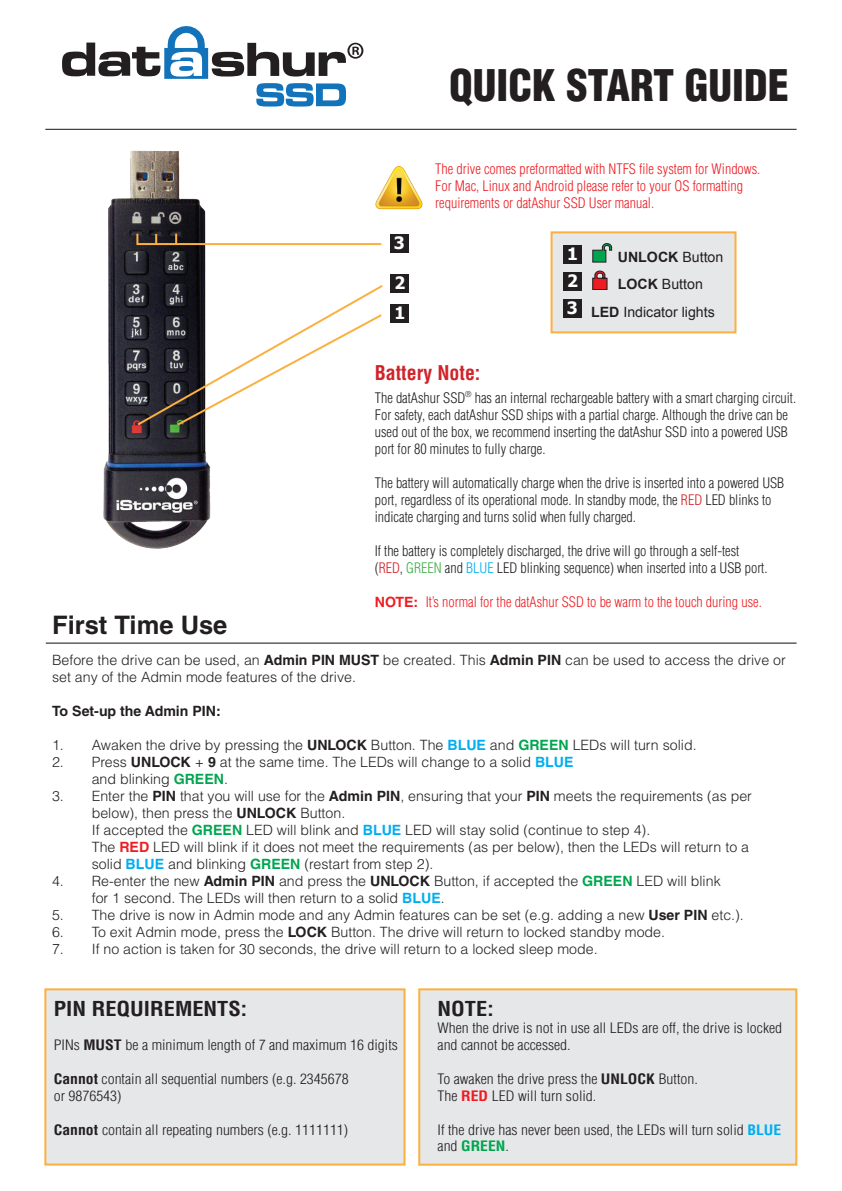
<style>
.page{position:relative;width:842px;height:1191px;background:#fff}
.page>*{position:absolute;margin:0;border:0;box-sizing:border-box;transform-origin:0 0}
.t1{font:900 condensed 42.6px "Helvetica LT Std";color:#231f20}
.t2{font:700 25.6px "Helvetica LT Std";color:#231f20}
.t3{font:700 condensed 20px "Helvetica LT Std";color:#231f20;scale:1.11 1}
.t4{font:700 condensed 19.8px "Helvetica LT Std";color:#d1232a}
.t5{font:700 17px "Tahoma";color:#fff}
.t6{font:300 14.2px/17px "Helvetica LT Std";color:#231f20}
.t7{font:300 condensed 14.2px/17px "Helvetica LT Std";color:#231f20}
.t8{font:300 condensed 14.2px/17px "Helvetica LT Std";color:#ee1d23}
.t9{font:14.2px "Arial";color:#231f20}
.t10{font:700 14.2px "Helvetica LT Std";color:#231f20}
.t11{font:700 14.2px "Arial";color:#231f20}
.t12{font:300 condensed 14px/16.8px "Helvetica LT Std";color:#231f20;scale:1.11 1}
.s1{font-weight:400}
.s2{font-weight:700}
.s3{color:#d1232a}
.s4{color:#40ae49}
.s5{color:#00aeef}
.s6{font-weight:700;font-stretch:normal}
.s7{font-weight:700;color:#00aeef}
.s8{font-weight:700;color:#00a54f}
.s9{font-weight:700;color:#ee1d23}
</style>
<div class="page">
<div style="left:44px;top:988px;width:361px;height:177px;background:#e6e7e9;border:2px solid #fbb03f"></div>
<hr style="left:45px;top:129px;width:752px;height:1px;background:#231f20">
<img style="left:45px;top:128px;width:295px;height:421px">
<hr style="left:46px;top:642px;width:750px;height:1px;background:#231f20">
<svg style="left:135px;top:232px;width:247px;height:14px"></svg>
<div style="left:550px;top:231px;width:186px;height:102px;background:#e6e7e9;border:2px solid #fbb03f"></div>
<div style="left:563px;top:299px;width:19px;height:19px;background:#231f20"></div>
<div style="left:563px;top:272px;width:19px;height:19px;background:#231f20"></div>
<div style="left:563px;top:245px;width:19px;height:18px;background:#231f20"></div>
<svg style="left:592px;top:243px;width:21px;height:47px"></svg>
<div style="left:391px;top:275px;width:18px;height:18px;background:#231f20"></div>
<div style="left:390px;top:234px;width:18px;height:18px;background:#231f20"></div>
<div style="left:391px;top:304px;width:18px;height:18px;background:#231f20"></div>
<svg style="left:135px;top:283px;width:248px;height:144px"></svg>
<svg style="left:62px;top:26px;width:301px;height:81px"></svg>
<div style="left:418px;top:988px;width:379px;height:177px;background:#e6e7e9;border:2px solid #fbb03f"></div>
<img style="left:375px;top:166px;width:48px;height:44px">
<h1 class="t1" style="left:449px;top:58px;width:341px">QUICK START GUIDE</h1>
<p class="t5" style="left:394px;top:231px;width:12px">3</p>
<p class="t8" style="left:435px;top:161px;width:327px">The drive comes preformatted with NTFS file system for Windows.<br>For Mac, Linux and Android please refer to your OS formatting requirements or datAshur SSD User manual.</p>
<p class="t5" style="left:567px;top:242px;width:12px">1</p>
<p class="t11" style="left:618px;top:248px;width:107px">UNLOCK <span class="s1">Button</span></p>
<p class="t5" style="left:567px;top:269px;width:12px">2</p>
<p class="t5" style="left:394px;top:271px;width:12px">2</p>
<p class="t9" style="left:618px;top:274px;width:87px"><span class="s2">LOCK</span> Button</p>
<p class="t5" style="left:394px;top:301px;width:12px">1</p>
<p class="t5" style="left:567px;top:296px;width:12px">3</p>
<p class="t9" style="left:591px;top:303px;width:125px"><span class="s2">LED</span> Indicator lights</p>
<h2 class="t2" style="left:52px;top:609px;width:177px">First Time Use</h2>
<h3 class="t4" style="left:375px;top:360px;width:107px">Battery Note:</h3>
<p class="t7" style="left:375px;top:389px;width:423px">The datAshur SSD<sup>®</sup> has an internal rechargeable battery with a smart charging circuit.<br>For safety, each datAshur SSD ships with a partial charge. Although the drive can be used out of the box, we recommend inserting the datAshur SSD into a powered USB port for 80 minutes to fully charge.</p>
<p class="t7" style="left:375px;top:474px;width:411px">The battery will automatically charge when the drive is inserted into a powered USB port, regardless of its operational mode. In standby mode, the <span class="s3">RED</span> LED blinks to indicate charging and turns solid when fully charged.</p>
<p class="t7" style="left:375px;top:542px;width:394px">If the battery is completely discharged, the drive will go through a self-test (<span class="s3">RED</span>, <span class="s4">GREEN</span> and <span class="s5">BLUE</span> LED blinking sequence) when inserted into a USB port.</p>
<p class="t8" style="left:375px;top:593px;width:389px"><span class="s6">NOTE:</span> It’s normal for the datAshur SSD to be warm to the touch during use.</p>
<p class="t6" style="left:52px;top:651px;width:735px">Before the drive can be used, an <span class="s2">Admin PIN MUST</span> be created. This <span class="s2">Admin PIN</span> can be used to access the drive or set any of the Admin mode features of the drive.</p>
<p class="t10" style="left:52px;top:702px;width:170px">To Set-up the Admin PIN:</p>
<p class="t6" style="left:52px;top:736px;width:646px">1. Awaken the drive by pressing the <span class="s2">UNLOCK</span> Button. The <span class="s7">BLUE</span> and <span class="s8">GREEN</span> LEDs will turn solid.</p>
<p class="t6" style="left:92px;top:753px;width:483px;text-indent:-40px">2. Press <span class="s2">UNLOCK</span> + <span class="s2">9</span> at the same time. The LEDs will change to a solid <span class="s7">BLUE </span>and blinking <span class="s8">GREEN</span>.</p>
<p class="t6" style="left:92px;top:787px;width:662px;text-indent:-40px">3. Enter the <span class="s2">PIN</span> that you will use for the <span class="s2">Admin PIN</span>, ensuring that your <span class="s2">PIN</span> meets the requirements (as per below), then press the <span class="s2">UNLOCK</span> Button.<br>If accepted the <span class="s8">GREEN</span> LED will blink and <span class="s7">BLUE</span> LED will stay solid (continue to step 4).<br>The <span class="s9">RED</span> LED will blink if it does not meet the requirements (as per below), then the LEDs will return to a solid <span class="s7">BLUE</span> and blinking <span class="s8">GREEN</span> (restart from step 2).</p>
<p class="t6" style="left:92px;top:872px;width:630px;text-indent:-40px">4. Re-enter the new <span class="s2">Admin PIN</span> and press the <span class="s2">UNLOCK</span> Button, if accepted the <span class="s8">GREEN</span> LED will blink for 1 second. The LEDs will then return to a solid <span class="s7">BLUE</span>.</p>
<p class="t6" style="left:52px;top:906px;width:693px">5. The drive is now in Admin mode and any Admin features can be set (e.g. adding a new <span class="s2">User PIN</span> etc.).</p>
<p class="t6" style="left:52px;top:923px;width:614px">6. To exit Admin mode, press the <span class="s2">LOCK</span> Button. The drive will return to locked standby mode.</p>
<p class="t6" style="left:52px;top:940px;width:547px">7. If no action is taken for 30 seconds, the drive will return to a locked sleep mode.</p>
<h3 class="t3" style="left:54px;top:996px;width:176px">PIN REQUIREMENTS:</h3>
<p class="t12" style="left:54px;top:1036px;width:312px">PINs <span class="s2">MUST</span> be a minimum length of 7 and maximum 16 digits</p>
<p class="t12" style="left:54px;top:1070px;width:267px"><span class="s2">Cannot</span> contain all sequential numbers (e.g. 2345678 or 9876543)</p>
<p class="t12" style="left:54px;top:1121px;width:267px"><span class="s2">Cannot</span> contain all repeating numbers (e.g. 1111111)</p>
<h3 class="t3" style="left:438px;top:996px;width:52px">NOTE:</h3>
<p class="t12" style="left:438px;top:1019px;width:312px">When the drive is not in use all LEDs are off, the drive is locked and cannot be accessed.</p>
<p class="t12" style="left:438px;top:1070px;width:236px">To awaken the drive press the <span class="s2">UNLOCK</span> Button.<br>The <span class="s9">RED</span> LED will turn solid.</p>
<p class="t12" style="left:438px;top:1121px;width:311px">If the drive has never been used, the LEDs will turn solid <span class="s7">BLUE </span>and <span class="s8">GREEN</span>.</p>
</div>
